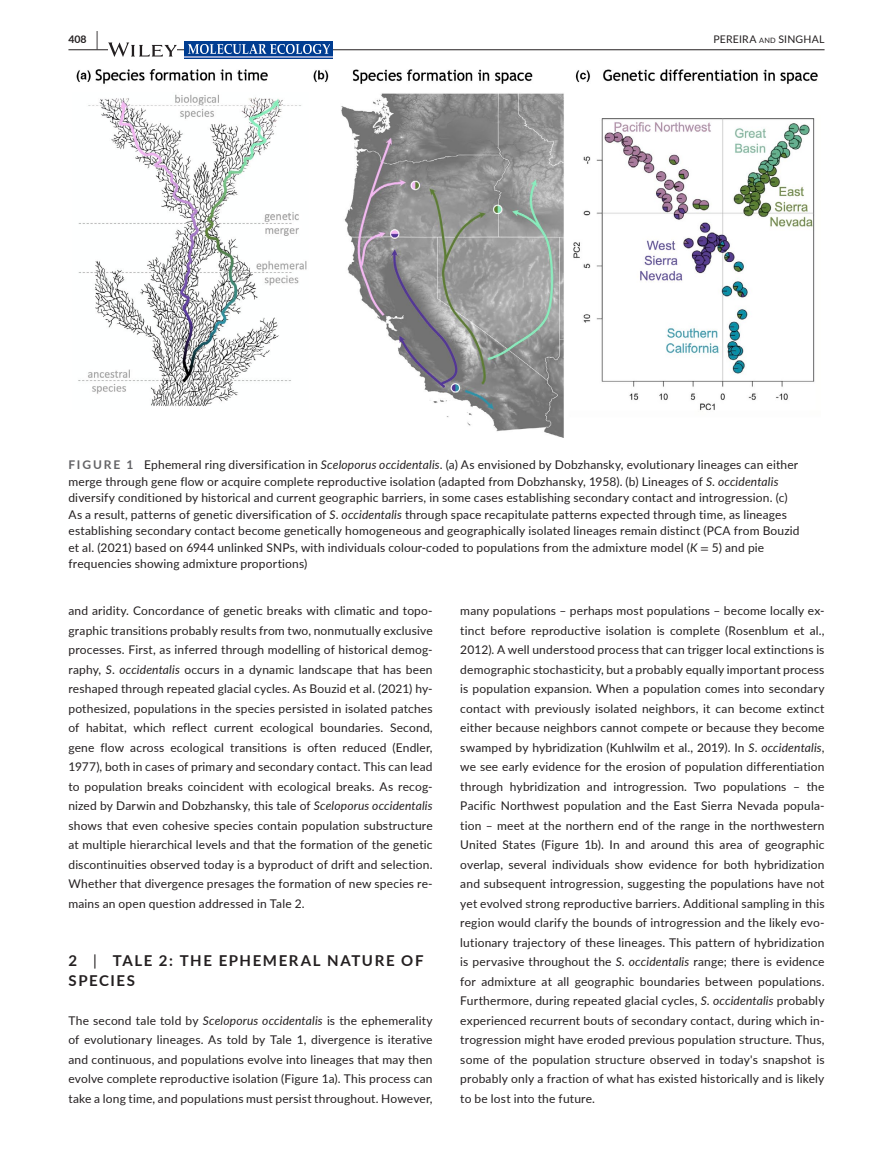
<style>
.page{position:relative;width:893px;height:1174px;background:#fff}
.page>*{position:absolute;margin:0;border:0;box-sizing:border-box;transform-origin:0 0}
.t1{font:700 15px/19.5px "Lato";letter-spacing:.105em;color:#231f20}
.t2{font:12px/19.5px "Lato";letter-spacing:.015em;color:#231f20;text-align:justify}
.t3{font:10.5px "Lato";letter-spacing:.015em;color:#231f20}
.t4{font:700 10.5px "Lato";color:#231f20}
.s1{font-size:19.5px}
.s2{font-size:7.35px}
.s3{font-weight:700;color:#636366}
.s4{font-style:italic}
.s5{font-family:"STIX"}
.s6{font-weight:400}
</style>
<div class="page">
<hr style="left:68px;top:49px;width:756px;height:1px;background:#231f20">
<svg style="left:108px;top:42px;width:69px;height:15px"></svg>
<svg style="left:185px;top:41px;width:148px;height:15px"></svg>
<img style="left:188px;top:45px;width:141px;height:8px">
<hr style="left:185px;top:56px;width:148px;height:2px;background:#96a6d0">
<img style="left:76px;top:69px;width:742px;height:368px">
<p class="t4" style="left:68px;top:31px;width:31px">408 <span class="s1">|</span></p>
<p class="t3" style="left:714px;top:31px;width:112px">PEREIRA <span class="s2">and</span> SINGHAL</p>
<p class="t2" style="left:68px;top:456px;width:733px;line-height:16.5px;text-align:left"><span class="s3">FIGURE 1</span> Ephemeral ring diversification in <span class="s4">Sceloporus occidentalis</span>. (a) As envisioned by Dobzhansky, evolutionary lineages can either merge through gene flow or acquire complete reproductive isolation (adapted from Dobzhansky, 1958). (b) Lineages of <span class="s4">S</span>. <span class="s4">occidentalis </span>diversify conditioned by historical and current geographic barriers, in some cases establishing secondary contact and introgression. (c)<br>As a result, patterns of genetic diversification of <span class="s4">S</span>. <span class="s4">occidentalis</span> through space recapitulate patterns expected through time, as lineages establishing secondary contact become genetically homogeneous and geographically isolated lineages remain distinct (PCA from Bouzid et al. (2021) based on 6944 unlinked SNPs, with individuals colour-coded to populations from the admixture model (<span class="s4">K</span> <span class="s5">=</span> 5) and pie frequencies showing admixture proportions)</p>
<p class="t2" style="left:68px;top:600px;width:366px">and aridity. Concordance of genetic breaks with climatic and topo&shy;graphic transitions probably results from two, nonmutually exclusive processes. First, as inferred through modelling of historical demog&shy;raphy, <span class="s4">S</span>. <span class="s4">occidentalis</span> occurs in a dynamic landscape that has been reshaped through repeated glacial cycles. As Bouzid et al. (2021) hy&shy;pothesized, populations in the species persisted in isolated patches of habitat, which reflect current ecological boundaries. Second, gene flow across ecological transitions is often reduced (Endler, 1977), both in cases of primary and secondary contact. This can lead to population breaks coincident with ecological breaks. As recog&shy;nized by Darwin and Dobzhansky, this tale of <span class="s4">Sceloporus occidentalis </span>shows that even cohesive species contain population substructure at multiple hierarchical levels and that the formation of the genetic discontinuities observed today is a byproduct of drift and selection.<br>Whether that divergence presages the formation of new species re&shy;mains an open question addressed in Tale 2.</p>
<p class="t1" style="left:68px;top:950px;width:357px">2 <span class="s6">|</span> TALE 2: THE EPHEMERAL NATURE OF<br>SPECIES</p>
<p class="t2" style="left:68px;top:1010px;width:366px">The second tale told by <span class="s4">Sceloporus occidentalis</span> is the ephemerality of evolutionary lineages. As told by Tale 1, divergence is iterative and continuous, and populations evolve into lineages that may then evolve complete reproductive isolation (Figure 1a). This process can take a long time, and populations must persist throughout. However,</p>
<p class="t2" style="left:460px;top:600px;width:366px">many populations – perhaps most populations – become locally ex&shy;tinct before reproductive isolation is complete (Rosenblum et al., 2012). A well understood process that can trigger local extinctions is demographic stochasticity, but a probably equally important process is population expansion. When a population comes into secondary contact with previously isolated neighbors, it can become extinct either because neighbors cannot compete or because they become swamped by hybridization (Kuhlwilm et al., 2019). In <span class="s4">S</span>. <span class="s4">occidentalis</span>, we see early evidence for the erosion of population differentiation through hybridization and introgression. Two populations – the Pacific Northwest population and the East Sierra Nevada popula&shy;tion – meet at the northern end of the range in the northwestern United States (Figure 1b). In and around this area of geographic overlap, several individuals show evidence for both hybridization and subsequent introgression, suggesting the populations have not yet evolved strong reproductive barriers. Additional sampling in this region would clarify the bounds of introgression and the likely evo&shy;lutionary trajectory of these lineages. This pattern of hybridization is pervasive throughout the <span class="s4">S</span>. <span class="s4">occidentalis</span> range; there is evidence for admixture at all geographic boundaries between populations.<br>Furthermore, during repeated glacial cycles, <span class="s4">S</span>. <span class="s4">occidentalis</span> probably experienced recurrent bouts of secondary contact, during which in&shy;trogression might have eroded previous population structure. Thus, some of the population structure observed in today's snapshot is probably only a fraction of what has existed historically and is likely to be lost into the future.</p>
</div>
